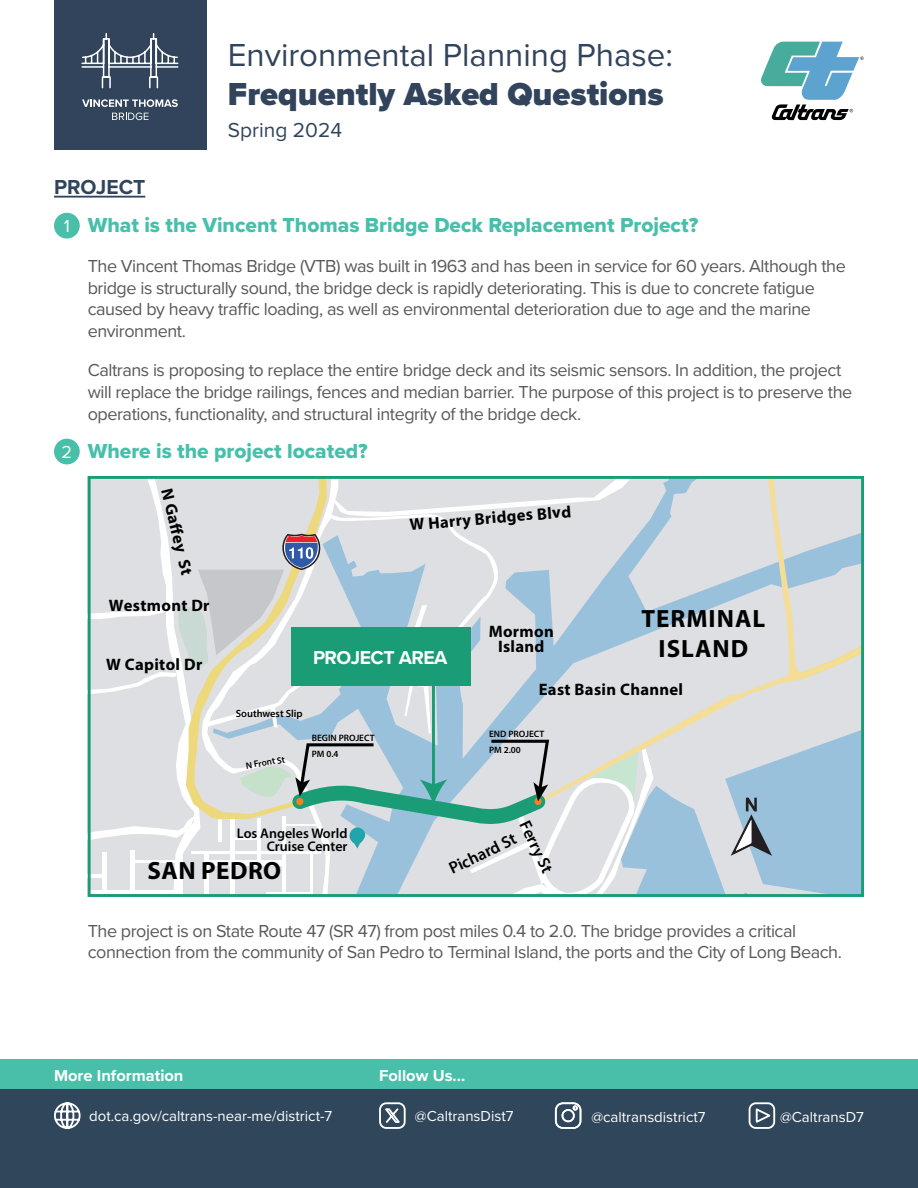
<style>
.page{position:relative;width:918px;height:1188px;background:#fff}
.page>*{position:absolute;margin:0;border:0;box-sizing:border-box;transform-origin:0 0}
.t1{font:33px "Proxima Nova";color:#31445b}
.t2{font:900 33px "Proxima Nova";color:#31445b}
.t3{font:700 25.05px/30.2px "Myriad Pro";letter-spacing:.04em;color:#010101;text-align:center}
.t4{font:700 25.05px "Myriad Pro";letter-spacing:.02em;color:#010101}
.t5{font:21px "Proxima Nova Extrabld";color:#48bfaa}
.t6{font:21px "Proxima Nova";color:#31445b}
.t7{font:700 21px "Proxima Nova";color:#30455c}
.t8{font:700 19.35px "Proxima Nova";letter-spacing:-.025em;color:#fff}
.t9{font:18px/21.6px "Proxima Nova";letter-spacing:-.025em;color:#58595b}
.t10{font:18px "Proxima Nova";color:#fff}
.t11{font:600 16.8px "Myriad Pro";color:#010101}
.t12{font:700 16.65px/15.3px "Myriad Pro";letter-spacing:.02em;color:#010101;text-align:center}
.t13{font:700 16.5px "Proxima Nova";color:#fff}
.t14{font:15px "Proxima Nova";color:#fff}
.t15{font:600 13.95px/12.8px "Myriad Pro";color:#010101;text-align:right}
.t16{font:600 10.5px "Myriad Pro";color:#010101}
.t17{font:600 9.3px/15.3px "Myriad Pro";color:#010101}
</style>
<div class="page">
<div style="left:0;top:1059px;width:918px;height:110px;background:#49bfaa"></div>
<div style="left:0;top:1089px;width:918px;height:99px;background:#30465b"></div>
<svg style="left:54px;top:1102px;width:27px;height:27px"></svg>
<svg style="left:379px;top:1102px;width:27px;height:27px"></svg>
<svg style="left:748px;top:1102px;width:28px;height:27px"></svg>
<svg style="left:554px;top:1102px;width:28px;height:27px"></svg>
<div style="left:54px;top:0;width:152px;height:150px;background:#31445b"></div>
<svg style="left:81px;top:33px;width:98px;height:56px"></svg>
<svg style="left:82px;top:99px;width:96px;height:8px"></svg>
<svg style="left:112px;top:113px;width:37px;height:7px"></svg>
<svg style="left:761px;top:42px;width:103px;height:78px"></svg>
<hr style="left:54px;top:196px;width:91px;height:2px;background:#30455c">
<div style="left:54px;top:213px;width:26px;height:26px;background:#49bfaa;border-radius:50%"></div>
<div style="left:54px;top:439px;width:26px;height:25px;background:#49bfaa;border-radius:50%"></div>
<svg style="left:88px;top:476px;width:776px;height:421px;background:#c5d5d8"></svg>
<h1 class="t1" style="left:228px;top:30px;width:447px">Environmental Planning Phase:</h1>
<h1 class="t2" style="left:228px;top:70px;width:437px">Frequently Asked Questions</h1>
<p class="t6" style="left:228px;top:114px;width:116px">Spring 2024</p>
<p class="t7" style="left:54px;top:171px;width:93px">PROJECT</p>
<p class="t5" style="left:88px;top:210px;width:612px">What is the Vincent Thomas Bridge Deck Replacement Project?</p>
<p class="t9" style="left:88px;top:254px;width:760px">The Vincent Thomas Bridge (VTB) was built in 1963 and has been in service for 60 years. Although the bridge is structurally sound, the bridge deck is rapidly deteriorating. This is due to concrete fatigue caused by heavy traffic loading, as well as environmental deterioration due to age and the marine environment.</p>
<p class="t9" style="left:88px;top:359px;width:766px">Caltrans is proposing to replace the entire bridge deck and its seismic sensors. In addition, the project will replace the bridge railings, fences and median barrier. The purpose of this project is to preserve the operations, functionality, and structural integrity of the bridge deck.</p>
<p class="t5" style="left:88px;top:436px;width:282px">Where is the project located?</p>
<p class="t10" style="left:64px;top:213px;width:8px">1</p>
<p class="t10" style="left:62px;top:439px;width:12px">2</p>
<p class="t12" style="left:174px;top:487px;width:90px;rotate:76deg">N Ga ey St</p>
<p class="t12" style="left:109px;top:597px;width:102px">Westmont Dr</p>
<p class="t12" style="left:106px;top:657px;width:98px">W Capitol Dr</p>
<p class="t12" style="left:409px;top:517px;width:164px;rotate:-5deg">W Harry Bridges Blvd</p>
<p class="t8" style="left:313px;top:643px;width:136px">PROJECT AREA</p>
<p class="t16" style="left:236px;top:706px;width:69px">Southwest Slip</p>
<p class="t17" style="left:245px;top:758px;width:41px;rotate:-9deg">N Front St</p>
<p class="t17" style="left:312px;top:730px;width:64px">BEGIN PROJECT<br>PM 0.4</p>
<h2 class="t3" style="left:642px;top:602px;width:125px">TERMINAL<br>ISLAND</h2>
<p class="t12" style="left:489px;top:623px;width:67px">Mormon<br>Island</p>
<p class="t12" style="left:539px;top:682px;width:146px">East Basin Channel</p>
<p class="t17" style="left:489px;top:726px;width:57px">END PROJECT<br>PM 2.00</p>
<p class="t15" style="left:237px;top:827px;width:112px">Los Angeles World<br>Cruise Center</p>
<h2 class="t4" style="left:147px;top:854px;width:135px">SAN PEDRO</h2>
<p class="t11" style="left:534px;top:817px;width:57px;rotate:64deg">Ferry St</p>
<p class="t11" style="left:445px;top:860px;width:74px;rotate:-26deg">Pichard St</p>
<p class="t9" style="left:88px;top:919px;width:756px">The project is on State Route 47 (SR 47) from post miles 0.4 to 2.0. The bridge provides a critical connection from the community of San Pedro to Terminal Island, the ports and the City of Long Beach.</p>
<p class="t13" style="left:54px;top:1063px;width:131px">More Information</p>
<p class="t13" style="left:379px;top:1063px;width:88px">Follow Us...</p>
<p class="t14" style="left:89px;top:1105px;width:245px">dot.ca.gov/caltrans-near-me/district-7</p>
<p class="t14" style="left:415px;top:1105px;width:100px">@CaltransDist7</p>
<p class="t14" style="left:591px;top:1105px;width:116px">@caltransdistrict7</p>
<p class="t14" style="left:780px;top:1105px;width:85px">@CaltransD7</p>
</div>
